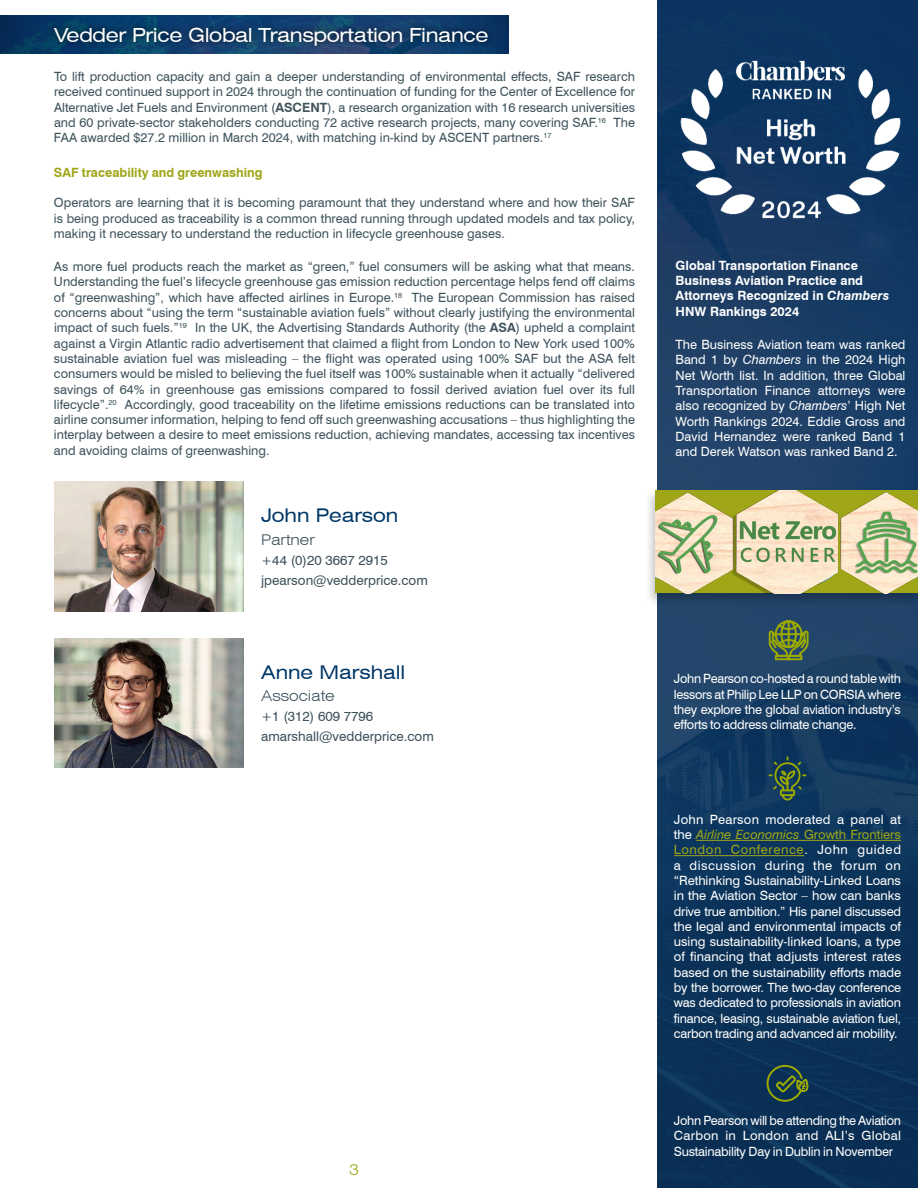
<style>
.page{position:relative;width:918px;height:1188px;background:#fff}
.page>*{position:absolute;margin:0;border:0;box-sizing:border-box;transform-origin:0 0}
.t1{font:expanded 19.5px "Swiss 721 BT";letter-spacing:-.02em;color:#fff}
.t2{font:expanded 18.9px "Swiss 721 BT";color:#003768}
.t3{font:300 expanded 15px "Swiss 721 BT";color:#9fa617}
.t4{font:300 expanded 14.85px "Swiss 721 BT";color:#3d515b}
.t5{font:13.35px/20.1px "Swiss 721 BT";color:#3d515b}
.t6{font:12.75px/15.3px "Swiss 721 BT";color:#3e525c;text-align:justify}
.t7{font:12.75px/15.3px "Swiss 721 BT";letter-spacing:-.02em;color:#fff;text-align:justify}
.t8{font:700 12.75px/15.3px "Swiss 721 BT";color:#fff}
.t9{font:700 12.75px "Swiss 721 BT";color:#9fa617}
.s1{font-weight:700}
.s2{font-style:italic}
.s3{font-style:italic;color:#9fa617}
.s4{color:#9fa617}
</style>
<div class="page">
<img style="left:54px;top:482px;width:190px;height:129px">
<img style="left:54px;top:638px;width:190px;height:130px">
<svg style="left:0;top:15px;width:509px;height:39px;background:#0b3966"></svg>
<div style="left:47px;top:20px;width:448px;height:32px;background:#000;opacity:.75"></div>
<svg style="left:657px;top:0;width:261px;height:1188px;background:#13385e"></svg>
<svg style="left:767px;top:619px;width:43px;height:42px;background:#58713b"></svg>
<hr style="left:696px;top:840px;width:205px;height:1px;background:#9fa617">
<hr style="left:674px;top:855px;width:130px;height:1px;background:#9fa617">
<svg style="left:768px;top:755px;width:39px;height:46px;background:#2d504a"></svg>
<div style="left:644px;top:488px;width:274px;height:119px;background:#000;opacity:.24"></div>
<img style="left:656px;top:491px;width:262px;height:102px">
<svg style="left:766px;top:1064px;width:44px;height:39px;background:#2b4c41"></svg>
<img style="left:677px;top:54px;width:227px;height:174px">
<h1 class="t1" style="left:54px;top:23px;width:436px">Vedder Price Global Transportation Finance</h1>
<p class="t6" style="left:54px;top:69px;width:583px">To lift production capacity and gain a deeper understanding of environmental effects, SAF research received continued support in 2024 through the continuation of funding for the Center of Excellence for Alternative Jet Fuels and Environment (<span class="s1">ASCENT</span>), a research organization with 16 research universities and 60 private-sector stakeholders conducting 72 active research projects, many covering SAF.<sup>16</sup> The FAA awarded $27.2 million in March 2024, with matching in-kind by ASCENT partners.<sup>17</sup></p>
<p class="t9" style="left:54px;top:164px;width:210px">SAF traceability and greenwashing</p>
<p class="t6" style="left:54px;top:195px;width:583px">Operators are learning that it is becoming paramount that they understand where and how their SAF is being produced as traceability is a common thread running through updated models and tax policy, making it necessary to understand the reduction in lifecycle greenhouse gases.</p>
<p class="t6" style="left:54px;top:259px;width:583px">As more fuel products reach the market as “green,” fuel consumers will be asking what that means.<br>Understanding the fuel’s lifecycle greenhouse gas emission reduction percentage helps fend off claims of “greenwashing”, which have affected airlines in Europe.<sup>18</sup> The European Commission has raised concerns about “using the term “sustainable aviation fuels” without clearly justifying the environmental impact of such fuels.”<sup>19</sup> In the UK, the Advertising Standards Authority (the <span class="s1">ASA</span>) upheld a complaint against a Virgin Atlantic radio advertisement that claimed a flight from London to New York used 100% sustainable aviation fuel was misleading – the flight was operated using 100% SAF but the ASA felt consumers would be misled to believing the fuel itself was 100% sustainable when it actually “delivered savings of 64% in greenhouse gas emissions compared to fossil derived aviation fuel over its full lifecycle”.<sup>20</sup> Accordingly, good traceability on the lifetime emissions reductions can be translated into airline consumer information, helping to fend off such greenwashing accusations – thus highlighting the interplay between a desire to meet emissions reduction, achieving mandates, accessing tax incentives and avoiding claims of greenwashing.</p>
<h2 class="t2" style="left:261px;top:504px;width:139px">John Pearson</h2>
<p class="t4" style="left:261px;top:531px;width:55px">Partner</p>
<p class="t5" style="left:261px;top:550px;width:168px">+44 (0)20 3667 2915 jpearson@vedderprice.com</p>
<h2 class="t2" style="left:261px;top:661px;width:146px">Anne Marshall</h2>
<p class="t4" style="left:261px;top:687px;width:75px">Associate</p>
<p class="t5" style="left:261px;top:706px;width:174px">+1 (312) 609 7796 amarshall@vedderprice.com</p>
<p class="t3" style="left:349px;top:1161px;width:11px">3</p>
<p class="t8" style="left:676px;top:258px;width:215px">Global Transportation Finance<br>Business Aviation Practice and<br>Attorneys Recognized in <span class="s2">Chambers<br></span>HNW Rankings 2024</p>
<p class="t7" style="left:676px;top:337px;width:231px">The Business Aviation team was ranked Band 1 by <span class="s2">Chambers</span> in the 2024 High Net Worth list. In addition, three Global Transportation Finance attorneys were also recognized by <span class="s2">Chambers</span>’ High Net Worth Rankings 2024. Eddie Gross and David Hernandez were ranked Band 1 and Derek Watson was ranked Band 2.</p>
<p class="t7" style="left:674px;top:671px;width:229px">John Pearson co-hosted a round table with lessors at Philip Lee LLP on CORSIA where they explore the global aviation industry’s efforts to address climate change.</p>
<p class="t7" style="left:674px;top:811px;width:229px">John Pearson moderated a panel at the <span class="s3">Airline Economics</span> <span class="s4">Growth Frontiers London Conference</span>. John guided a discussion during the forum on “Rethinking Sustainability-Linked Loans in the Aviation Sector – how can banks drive true ambition.” His panel discussed the legal and environmental impacts of using sustainability-linked loans, a type of financing that adjusts interest rates based on the sustainability efforts made by the borrower. The two-day conference was dedicated to professionals in aviation finance, leasing, sustainable aviation fuel, carbon trading and advanced air mobility.</p>
<p class="t7" style="left:674px;top:1113px;width:229px">John Pearson will be attending the Aviation Carbon in London and ALI’s Global Sustainability Day in Dublin in November</p>
</div>
